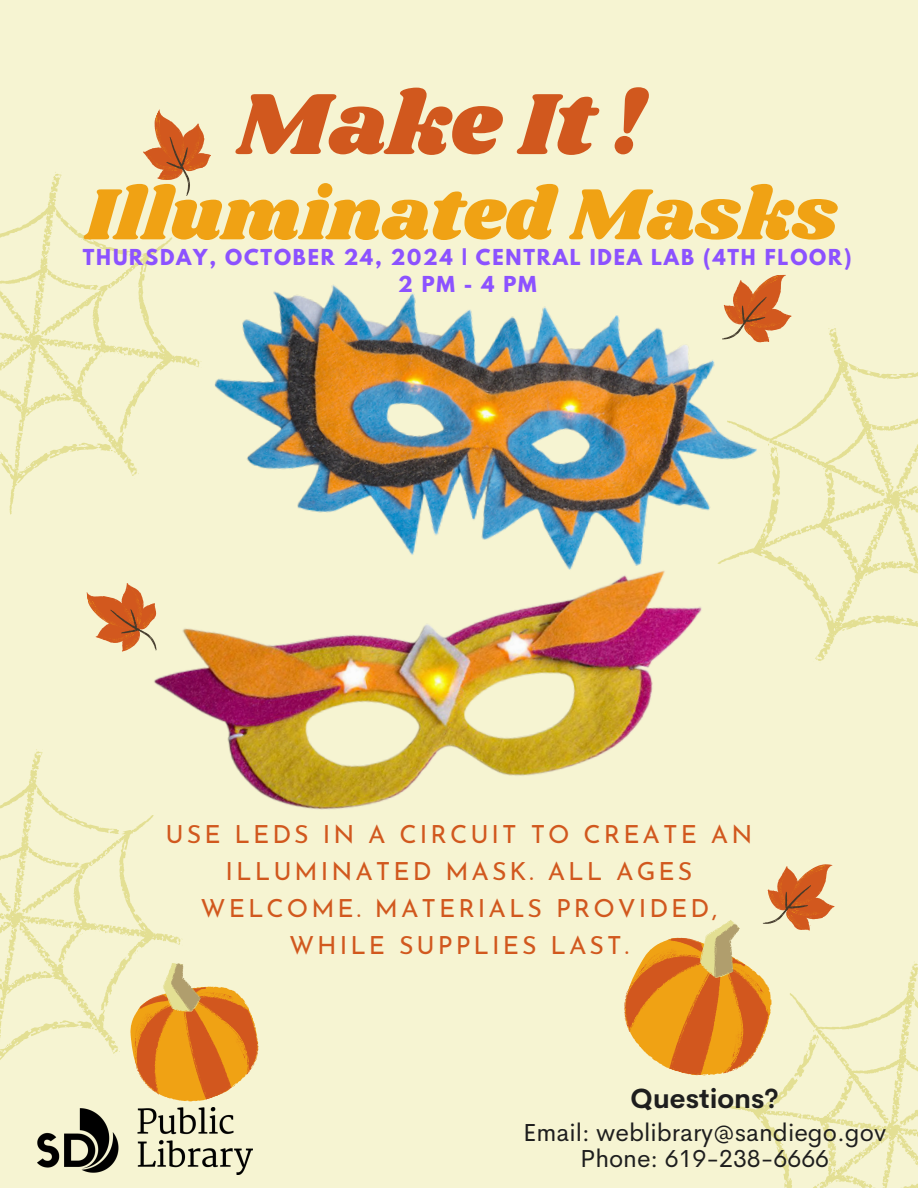
<style>
.page{position:relative;width:918px;height:1188px;background:#f6f4d2}
.page>*{position:absolute;margin:0;border:0;box-sizing:border-box;transform-origin:0 0}
.t1{font:90px "Shrikhand";color:#d1581e}
.t2{font:75px "Shrikhand";color:#f0a214}
.t3{font:700 27.3px "Cerebri Sans";color:#1e1e1e}
.t4{font:25.05px/37.2px "Josefin Sans";letter-spacing:.12em;color:#d1581e;text-align:center}
.t5{font:24.75px/26.5px "Cerebri Sans";color:#1e1e1e;text-align:center}
.t6{font:700 19.5px "League Spartan";letter-spacing:.095em;color:#8c52ff}
</style>
<div class="page">
<svg style="left:247px;top:1005px;width:12px;height:70px"></svg>
<svg style="left:0;top:172px;width:166px;height:343px"></svg>
<svg style="left:794px;top:328px;width:124px;height:333px"></svg>
<svg style="left:0;top:749px;width:247px;height:353px"></svg>
<svg style="left:719px;top:961px;width:199px;height:227px"></svg>
<svg style="left:624px;top:864px;width:211px;height:228px"></svg>
<svg style="left:86px;top:592px;width:30px;height:51px"></svg>
<svg style="left:134px;top:109px;width:77px;height:87px"></svg>
<img style="left:37px;top:1107px;width:215px;height:68px">
<img style="left:166px;top:195px;width:628px;height:380px">
<img style="left:116px;top:458px;width:639px;height:480px">
<p class="t1" style="left:236px;top:62px;width:410px">Make It !</p>
<p class="t2" style="left:86px;top:162px;width:753px">Illuminated Masks</p>
<p class="t6" style="left:83px;top:247px;width:770px">THURSDAY, OCTOBER 24, 2024 | CENTRAL IDEA LAB (4TH FLOOR)</p>
<p class="t6" style="left:398px;top:274px;width:140px">2PM-4PM</p>
<h2 class="t4" style="left:166px;top:818px;width:588px">USE LEDS IN A CIRCUIT TO CREATE AN<br>ILLUMINATED MASK. ALL AGES<br>WELCOME. MATERIALS PROVIDED,<br>WHILE SUPPLIES LAST.</h2>
<p class="t3" style="left:631px;top:1081px;width:150px">Questions?</p>
<p class="t5" style="left:523px;top:1119px;width:364px">Email: weblibrary@sandiego.gov<br>Phone: 619-238-6666</p>
</div>
